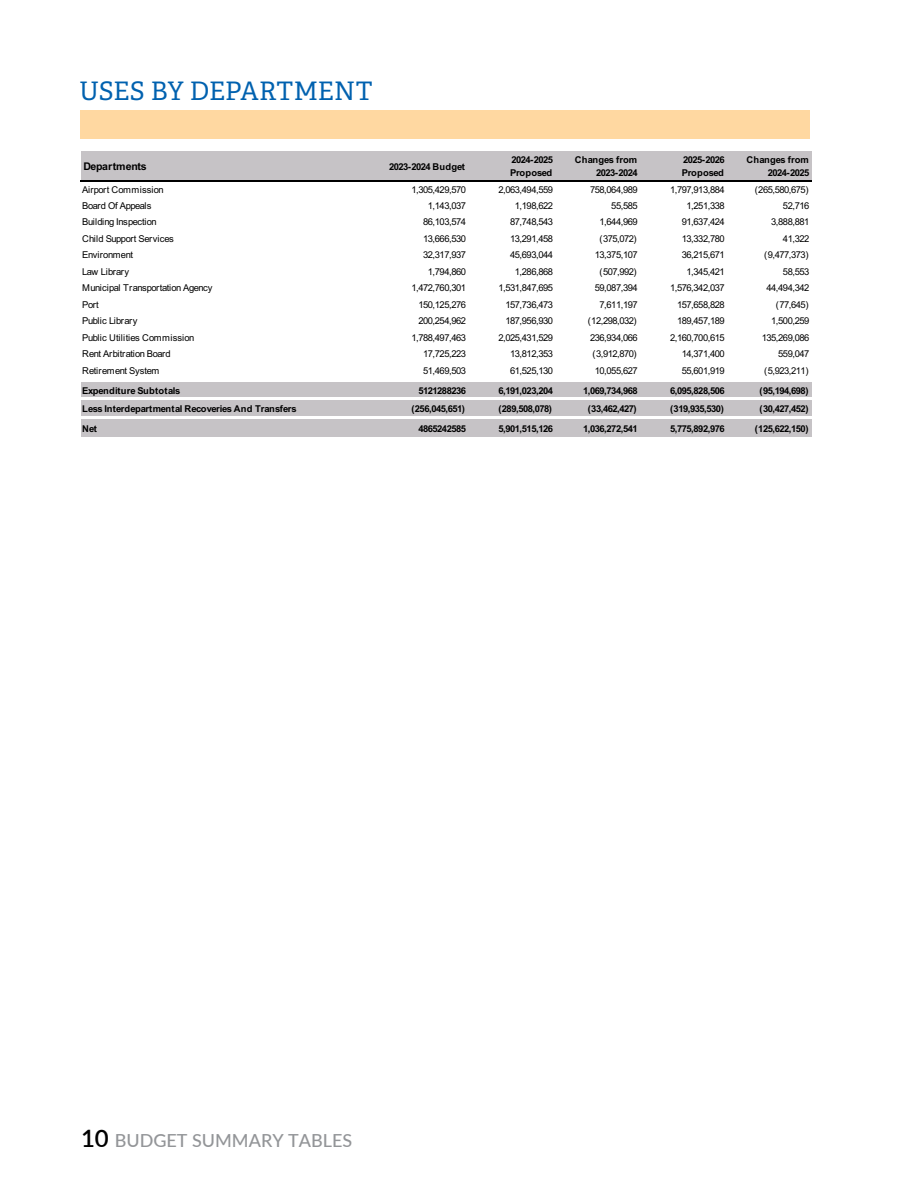
<style>
.page{position:relative;width:918px;height:1188px;background:#fff}
.page>*{position:absolute;margin:0;border:0;box-sizing:border-box;transform-origin:0 0}
.t1{font:25.5px "Adelle PE";color:#0061af}
.t2{font:500 18px "Lato";color:#939598}
.t3{font:700 10.65px "Arial";color:#000}
.t4{font:9.45px "Arial";letter-spacing:-.055em;color:#000}
.t5{font:700 9.45px/12.9px "Arial";letter-spacing:-.055em;color:#000}
.t6{font:700 9.45px "Arial";letter-spacing:-.015em;color:#000}
.t7{font:9.45px "Arial";letter-spacing:.03em;color:#000}
.t8{font:700 9.45px "Arial";letter-spacing:.015em;color:#000}
.t9{font:9.45px "Arial";letter-spacing:-.035em;color:#000}
.t10{font:9.45px "Arial";letter-spacing:-.03em;color:#000}
.s1{font-weight:600;font-size:24px;color:#000}
</style>
<div class="page">
<div style="left:81px;top:151px;width:730px;height:31px;background:#c6c3c6"></div>
<div style="left:81px;top:382px;width:730px;height:16px;background:#c6c3c6"></div>
<svg style="left:81px;top:397px;width:730px;height:4px"></svg>
<div style="left:81px;top:401px;width:730px;height:16px;background:#c6c3c6"></div>
<div style="left:81px;top:416px;width:730px;height:5px;background:#fff"></div>
<div style="left:81px;top:419px;width:730px;height:19px;background:#c6c3c6"></div>
<div style="left:81px;top:437px;width:730px;height:144px;background:#fff"></div>
<hr style="left:80px;top:181px;width:731px;height:1px;background:#000">
<div style="left:81px;top:110px;width:729px;height:29px;background:#ffd8a1"></div>
<h1 class="t1" style="left:79px;top:73px;width:295px">USES BY DEPARTMENT</h1>
<p class="t3" style="left:83px;top:159px;width:65px">Departments</p>
<p class="t5" style="left:389px;top:161px;width:78px">2023-2024 Budget</p>
<p class="t5" style="left:510px;top:153px;width:44px">2024-2025<br>Proposed</p>
<p class="t5" style="left:575px;top:153px;width:64px;text-align:right">Changes from<br>2023-2024</p>
<p class="t5" style="left:682px;top:153px;width:44px">2025-2026<br>Proposed</p>
<p class="t5" style="left:747px;top:153px;width:64px;text-align:right">Changes from<br>2024-2025</p>
<p class="t7" style="left:82px;top:183px;width:83px">Airport Commission</p>
<p class="t4" style="left:411px;top:183px;width:56px">1,305,429,570</p>
<p class="t4" style="left:498px;top:183px;width:56px">2,063,494,559</p>
<p class="t4" style="left:590px;top:183px;width:49px">758,064,989</p>
<p class="t4" style="left:670px;top:183px;width:56px">1,797,913,884</p>
<p class="t4" style="left:755px;top:183px;width:55px">(265,580,675)</p>
<p class="t4" style="left:82px;top:199px;width:71px">Board Of Appeals</p>
<p class="t4" style="left:428px;top:199px;width:40px">1,143,037</p>
<p class="t4" style="left:515px;top:199px;width:40px">1,198,622</p>
<p class="t4" style="left:611px;top:199px;width:28px">55,585</p>
<p class="t4" style="left:687px;top:199px;width:40px">1,251,338</p>
<p class="t4" style="left:783px;top:199px;width:28px">52,716</p>
<p class="t9" style="left:82px;top:216px;width:76px">Building Inspection</p>
<p class="t4" style="left:423px;top:216px;width:44px">86,103,574</p>
<p class="t4" style="left:510px;top:216px;width:44px">87,748,543</p>
<p class="t4" style="left:600px;top:216px;width:40px">1,644,969</p>
<p class="t4" style="left:682px;top:216px;width:44px">91,637,424</p>
<p class="t4" style="left:771px;top:216px;width:40px">3,888,881</p>
<p class="t4" style="left:82px;top:232px;width:93px">Child Support Services</p>
<p class="t4" style="left:423px;top:232px;width:44px">13,666,530</p>
<p class="t4" style="left:510px;top:232px;width:44px">13,291,458</p>
<p class="t4" style="left:600px;top:232px;width:39px">(375,072)</p>
<p class="t4" style="left:682px;top:232px;width:44px">13,332,780</p>
<p class="t4" style="left:783px;top:232px;width:28px">41,322</p>
<p class="t4" style="left:82px;top:249px;width:52px">Environment</p>
<p class="t4" style="left:423px;top:249px;width:44px">32,317,937</p>
<p class="t4" style="left:510px;top:249px;width:44px">45,693,044</p>
<p class="t4" style="left:595px;top:249px;width:44px">13,375,107</p>
<p class="t4" style="left:682px;top:249px;width:44px">36,215,671</p>
<p class="t4" style="left:764px;top:249px;width:46px">(9,477,373)</p>
<p class="t4" style="left:82px;top:265px;width:49px">Law Library</p>
<p class="t4" style="left:428px;top:265px;width:40px">1,794,860</p>
<p class="t4" style="left:515px;top:265px;width:40px">1,286,868</p>
<p class="t4" style="left:600px;top:265px;width:39px">(507,992)</p>
<p class="t4" style="left:687px;top:265px;width:40px">1,345,421</p>
<p class="t4" style="left:783px;top:265px;width:28px">58,553</p>
<p class="t4" style="left:82px;top:281px;width:132px">Municipal Transportation Agency</p>
<p class="t4" style="left:411px;top:281px;width:56px">1,472,760,301</p>
<p class="t4" style="left:498px;top:281px;width:56px">1,531,847,695</p>
<p class="t4" style="left:595px;top:281px;width:44px">59,087,394</p>
<p class="t4" style="left:670px;top:281px;width:56px">1,576,342,037</p>
<p class="t4" style="left:767px;top:281px;width:44px">44,494,342</p>
<p class="t4" style="left:82px;top:298px;width:18px">Port</p>
<p class="t4" style="left:418px;top:298px;width:49px">150,125,276</p>
<p class="t4" style="left:505px;top:298px;width:49px">157,736,473</p>
<p class="t4" style="left:600px;top:298px;width:40px">7,611,197</p>
<p class="t4" style="left:677px;top:298px;width:49px">157,658,828</p>
<p class="t4" style="left:776px;top:298px;width:34px">(77,645)</p>
<p class="t4" style="left:82px;top:314px;width:57px">Public Library</p>
<p class="t4" style="left:418px;top:314px;width:49px">200,254,962</p>
<p class="t4" style="left:505px;top:314px;width:49px">187,956,930</p>
<p class="t4" style="left:588px;top:314px;width:50px">(12,298,032)</p>
<p class="t4" style="left:677px;top:314px;width:49px">189,457,189</p>
<p class="t4" style="left:771px;top:314px;width:40px">1,500,259</p>
<p class="t7" style="left:82px;top:331px;width:114px">Public Utilities Commission</p>
<p class="t4" style="left:411px;top:331px;width:56px">1,788,497,463</p>
<p class="t4" style="left:498px;top:331px;width:56px">2,025,431,529</p>
<p class="t4" style="left:590px;top:331px;width:49px">236,934,066</p>
<p class="t4" style="left:670px;top:331px;width:56px">2,160,700,615</p>
<p class="t4" style="left:762px;top:331px;width:49px">135,269,086</p>
<p class="t4" style="left:82px;top:347px;width:90px">Rent Arbitration Board</p>
<p class="t4" style="left:423px;top:347px;width:44px">17,725,223</p>
<p class="t4" style="left:510px;top:347px;width:44px">13,812,353</p>
<p class="t4" style="left:592px;top:347px;width:46px">(3,912,870)</p>
<p class="t4" style="left:682px;top:347px;width:44px">14,371,400</p>
<p class="t4" style="left:778px;top:347px;width:33px">559,047</p>
<p class="t10" style="left:82px;top:364px;width:79px">Retirement System</p>
<p class="t4" style="left:423px;top:364px;width:44px">51,469,503</p>
<p class="t4" style="left:510px;top:364px;width:44px">61,525,130</p>
<p class="t4" style="left:595px;top:364px;width:44px">10,055,627</p>
<p class="t4" style="left:682px;top:364px;width:44px">55,601,919</p>
<p class="t4" style="left:764px;top:364px;width:46px">(5,923,211)</p>
<p class="t8" style="left:82px;top:384px;width:100px">Expenditure Subtotals</p>
<p class="t5" style="left:418px;top:384px;width:49px">5121288236</p>
<p class="t5" style="left:498px;top:384px;width:56px">6,191,023,204</p>
<p class="t5" style="left:583px;top:384px;width:56px">1,069,734,968</p>
<p class="t5" style="left:670px;top:384px;width:56px">6,095,828,506</p>
<p class="t5" style="left:759px;top:384px;width:50px">(95,194,698)</p>
<p class="t6" style="left:82px;top:402px;width:216px">Less Interdepartmental Recoveries And Transfers</p>
<p class="t5" style="left:411px;top:403px;width:55px">(256,045,651)</p>
<p class="t5" style="left:498px;top:403px;width:55px">(289,508,078)</p>
<p class="t5" style="left:588px;top:403px;width:50px">(33,462,427)</p>
<p class="t5" style="left:670px;top:403px;width:55px">(319,935,530)</p>
<p class="t5" style="left:759px;top:403px;width:50px">(30,427,452)</p>
<p class="t5" style="left:82px;top:423px;width:16px">Net</p>
<p class="t5" style="left:418px;top:423px;width:49px">4865242585</p>
<p class="t5" style="left:498px;top:423px;width:56px">5,901,515,126</p>
<p class="t5" style="left:583px;top:423px;width:56px">1,036,272,541</p>
<p class="t5" style="left:670px;top:423px;width:56px">5,775,892,976</p>
<p class="t5" style="left:755px;top:423px;width:55px">(125,622,150)</p>
<h2 class="t2" style="left:81px;top:1127px;width:273px"><span class="s1">10</span> BUDGET SUMMARY TABLES</h2>
</div>
